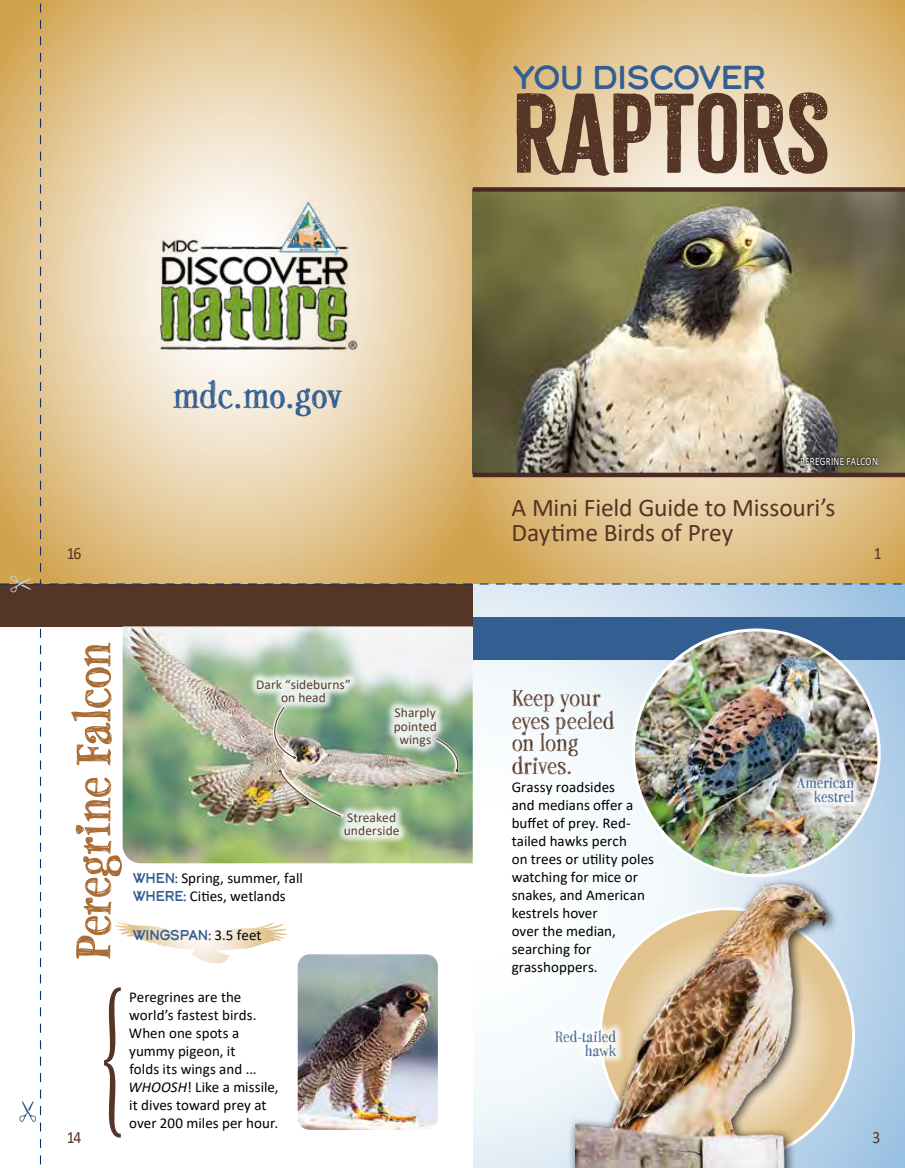
<style>
.page{position:relative;width:905px;height:1168px;background:#fff}
.page>*{position:absolute;margin:0;border:0;box-sizing:border-box;transform-origin:0 0}
.Feature_-_H1_headline{font:99px "Citrus Gothic";color:#543526}
.Mini_FG_-_SPECIES_H3{font:700 54px "P22 Stanyan";letter-spacing:-.015em;color:#aa6d36}
.DEPT_PARA_-_centered{font:700 39px "P22 Stanyan";letter-spacing:.005em;color:#335e91}
.Feature_-_H1_headline-2{font:33px "Calder Dark";letter-spacing:-.065em;color:#335e91}
.Mini_FG_-_mini_cover_subhead_H2{font:25.5px/25.5px "Calibri";letter-spacing:-.01em;color:#543526}
.Mini_FG_-_Extra_Spread_H3{font:25.5px/22.5px "P22 Stanyan";letter-spacing:.01em;color:#543526}
.t1{font:17.25px "Calibri";color:#543526;scale:.9 1}
.t2{font:16.5px/13.5px "P22 Stanyan";letter-spacing:.015em;color:#335e91;text-align:right}
.Mini_FG_-_text{font:15px/18px "Calibri";letter-spacing:.005em;color:#000}
.Mini_FG_-_text-2{font:14.25px "Calder Dark";letter-spacing:-.065em;color:#335e91;scale:.95 1}
.t3{font:13.5px/13.5px "Calibri";letter-spacing:.005em;color:#543c2d;text-align:center}
.t4{font:11.25px "Calibri";letter-spacing:.04em;color:#fff;scale:.8 1}
.s1{font-family:"Calder Dark";font-size:14.25px;color:#335e91}
.s2{font-family:"Calibri";font-size:15px;color:#000}
.s3{font-style:italic}
</style>
<div class="page">
<img style="left:0;top:0;width:904px;height:1167px">
<hr style="left:472px;top:473px;width:432px;height:4px;background:#492922">
<div style="left:472px;top:187px;width:432px;height:5px;background:#492922"></div>
<svg style="left:799px;top:456px;width:79px;height:11px"></svg>
<p class="DEPT_PARA_-_centered" style="left:173px;top:372px;width:169px">mdc.mo.gov</p>
<h1 class="Feature_-_H1_headline-2" style="left:511px;top:55px;width:256px">YOU DISCOVER</h1>
<h1 class="Feature_-_H1_headline" style="left:511px;top:71px;width:319px">RAPTORS</h1>
<p class="t4" style="left:800px;top:453px;width:99px">PEREGRINE FALCON</p>
<h2 class="Mini_FG_-_mini_cover_subhead_H2" style="left:511px;top:494px;width:325px">A Mini Field Guide to Missouri’s<br>Daytime Birds of Prey</h2>
<p class="t1" style="left:67px;top:541px;width:18px">16</p>
<p class="t1" style="left:873px;top:541px;width:10px">1</p>
<h3 class="Mini_FG_-_SPECIES_H3" style="left:60px;top:959px;width:319px;rotate:-90deg">Peregrine Falcon</h3>
<p class="t3" style="left:256px;top:677px;width:96px">Dark “sideburns” on head</p>
<p class="t3" style="left:393px;top:705px;width:45px">Sharply pointed wings</p>
<p class="Mini_FG_-_text" style="left:132px;top:869px;width:172px"><span class="s1">WHEN:</span> Spring, summer, fall</p>
<p class="Mini_FG_-_text" style="left:132px;top:887px;width:155px"><span class="s1">WHERE:</span> Cities, wetlands</p>
<p class="Mini_FG_-_text-2" style="left:132px;top:924px;width:137px">WINGSPAN: <span class="s2">3.5 feet</span></p>
<p class="t3" style="left:344px;top:810px;width:57px;text-align:left">Streaked underside</p>
<h3 class="Mini_FG_-_Extra_Spread_H3" style="left:511px;top:686px;width:104px">Keep your eyes peeled on long drives.</h3>
<p class="Mini_FG_-_text" style="left:511px;top:777px;width:144px">Grassy roadsides<br>and medians offer a buffet of prey. Red&shy;tailed hawks perch<br>on trees or utility poles watching for mice or snakes, and American kestrels hover<br>over the median, searching for grasshoppers.</p>
<p class="t2" style="left:797px;top:776px;width:58px">American kestrel</p>
<p class="Mini_FG_-_text" style="left:128px;top:988px;width:152px">Peregrines are the world’s fastest birds.<br>When one spots a yummy pigeon, it<br>folds its wings and ...<br><span class="s3">WHOOSH</span>! Like a missile, it dives toward prey at over 200 miles per hour.</p>
<p class="t2" style="left:555px;top:1030px;width:63px">Red-tailed hawk</p>
<p class="t1" style="left:67px;top:1125px;width:18px">14</p>
<p class="t1" style="left:872px;top:1125px;width:10px">3</p>
</div>
